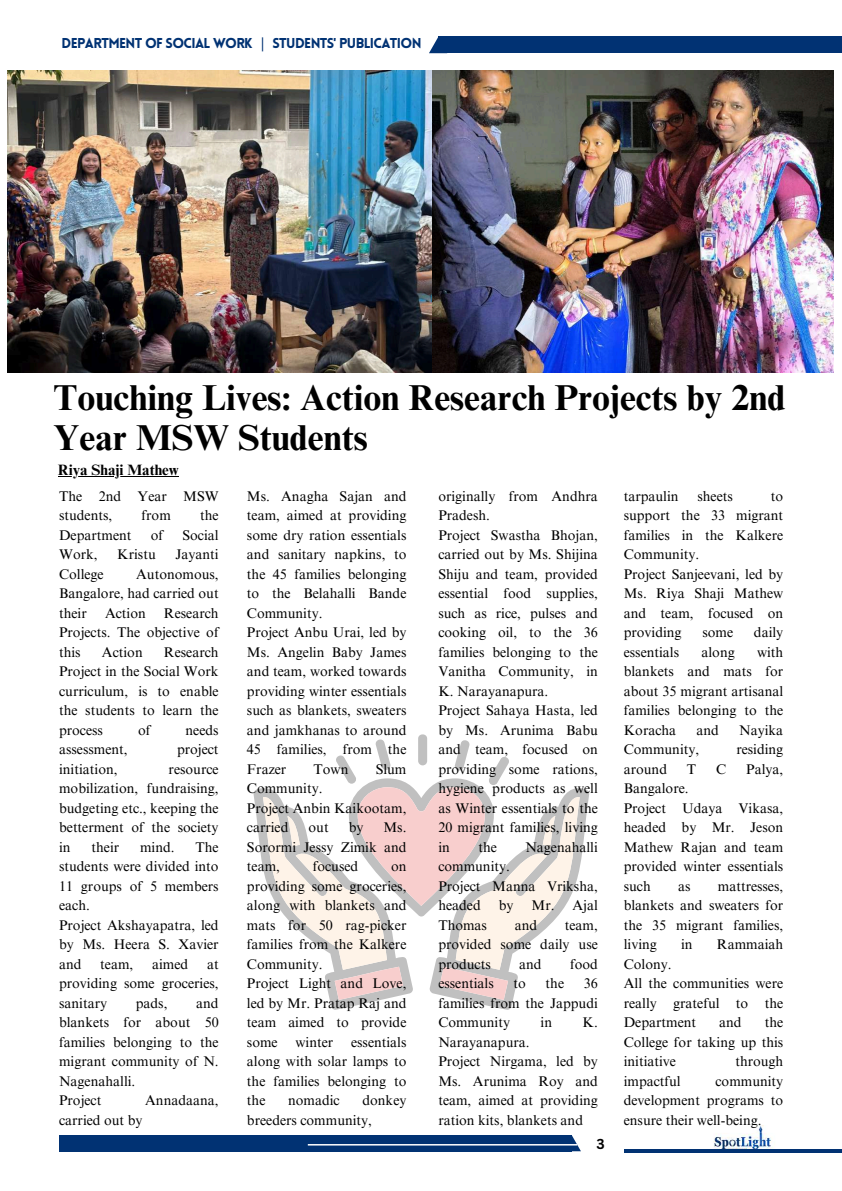
<style>
.page{position:relative;width:842px;height:1191px;background:#fff}
.page>*{position:absolute;margin:0;border:0;box-sizing:border-box;transform-origin:0 0}
.t1{font:700 36px/40.5px "Times NRMT Pro";color:#000}
.t2{font:700 15px "Times NRMT Pro";color:#000}
.t3{font:14px/19.5px "Times NRMT Pro";color:#000;text-align:justify}
.t4{font:900 14px "Lovelo";letter-spacing:-.045em;color:#013273}
.t5{font:700 14px "Canva Sans";color:#000}
.s1{font-family:"Noto Sans";font-weight:400}
</style>
<div class="page">
<img style="left:713px;top:1125px;width:60px;height:24px">
<svg style="left:572px;top:1135px;width:9px;height:16px"></svg>
<div style="left:59px;top:1135px;width:513px;height:16px;background:#013273"></div>
<hr style="left:624px;top:1149px;width:218px;height:3px;background:#013273">
<hr style="left:308px;top:1143px;width:269px;height:2px;background:#fff">
<div style="left:438px;top:37px;width:404px;height:16px;background:#013273"></div>
<svg style="left:429px;top:37px;width:9px;height:16px"></svg>
<img style="left:7px;top:70px;width:826px;height:302px">
<svg style="left:253px;top:734px;width:336px;height:275px"></svg>
<svg style="left:263px;top:787px;width:317px;height:212px"></svg>
<hr style="left:58px;top:476px;width:121px;height:1px;background:#000">
<p class="t4" style="left:62px;top:38px;width:361px">DEPARTMENT OF SOCIAL WORK <span class="s1">|</span> STUDENTs' PUBLICATION</p>
<h1 class="t1" style="left:54px;top:381px;width:733px">Touching Lives: Action Research Projects by 2nd<br>Year MSW Students</h1>
<p class="t2" style="left:58px;top:464px;width:122px">Riya Shaji Mathew</p>
<p class="t3" style="left:247px;top:487px;width:161px;text-align:left">Ms. Anagha Sajan and team, aimed at providing some dry ration essentials and sanitary napkins, to the 45 families belonging to the Belahalli Bande<br>Community.<br>Project Anbu Urai, led by<br>Ms. Angelin Baby James and team, worked towards providing winter essentials such as blankets, sweaters and jamkhanas to around<br>45 families, from the<br>Frazer</p>
<p class="t3" style="left:438px;top:487px;width:161px;text-align:left">originally from Andhra<br>Pradesh.<br>Project Swastha Bhojan, carried out by Ms. Shijina<br>Shiju and team, provided essential food supplies, such as rice, pulses and cooking oil, to the 36 families belonging to the<br>Vanitha Community, in<br>K. Narayanapura.<br>Project Sahaya Hasta, led by Ms. Arunima Babu and team, focused on providing some rations, hygiene products as well as Winter essentials to the<br>20 migrant families, living in</p>
<p class="t3" style="left:624px;top:487px;width:56px">tarpaulin</p>
<p class="t3" style="left:697px;top:487px;width:37px">sheets</p>
<p class="t3" style="left:59px;top:487px;width:161px">The 2nd Year MSW students,</p>
<p class="t3" style="left:624px;top:487px;width:161px;text-align:left;text-indent:147px">to support the 33 migrant families in the Kalkere<br>Community.<br>Project Sanjeevani, led by<br>Ms. Riya Shaji Mathew and team, focused on providing</p>
<p class="t3" style="left:142px;top:507px;width:31px">from</p>
<p class="t3" style="left:200px;top:507px;width:20px">the</p>
<p class="t3" style="left:59px;top:526px;width:74px">Department</p>
<p class="t3" style="left:151px;top:526px;width:14px">of</p>
<p class="t3" style="left:182px;top:526px;width:38px">Social</p>
<p class="t3" style="left:59px;top:546px;width:40px">Work,</p>
<p class="t3" style="left:117px;top:546px;width:40px">Kristu</p>
<p class="t3" style="left:175px;top:546px;width:45px">Jayanti</p>
<p class="t3" style="left:59px;top:565px;width:46px">College</p>
<p class="t3" style="left:59px;top:565px;width:161px;text-indent:77px">Autonomous, Bangalore, had carried out their</p>
<p class="t3" style="left:105px;top:604px;width:42px">Action</p>
<p class="t3" style="left:59px;top:604px;width:161px;text-indent:105px">Research Projects. The objective of this</p>
<p class="t3" style="left:702px;top:624px;width:32px">some</p>
<p class="t3" style="left:754px;top:624px;width:31px">daily</p>
<p class="t3" style="left:102px;top:643px;width:42px">Action</p>
<p class="t3" style="left:624px;top:643px;width:161px;text-indent:133px">with blankets and mats for about 35 migrant artisanal families belonging to the Koracha</p>
<p class="t3" style="left:624px;top:643px;width:57px">essentials</p>
<p class="t3" style="left:701px;top:643px;width:35px">along</p>
<p class="t3" style="left:59px;top:643px;width:161px;text-indent:105px">Research Project in the Social Work curriculum, is to enable the students to learn the process</p>
<p class="t3" style="left:696px;top:721px;width:24px">and</p>
<p class="t3" style="left:739px;top:721px;width:46px">Nayika</p>
<p class="t3" style="left:624px;top:741px;width:77px">Community,</p>
<p class="t3" style="left:736px;top:741px;width:48px">residing</p>
<p class="t3" style="left:624px;top:760px;width:45px">around</p>
<p class="t3" style="left:687px;top:760px;width:11px">T</p>
<p class="t3" style="left:716px;top:760px;width:12px">C</p>
<p class="t3" style="left:746px;top:760px;width:39px">Palya,</p>
<p class="t3" style="left:624px;top:780px;width:161px;text-align:left">Bangalore.<br>Project Udaya Vikasa, headed by Mr. Jeson<br>Mathew Rajan and team provided winter essentials such</p>
<p class="t3" style="left:138px;top:721px;width:14px">of</p>
<p class="t3" style="left:186px;top:721px;width:35px">needs</p>
<p class="t3" style="left:59px;top:741px;width:70px">assessment,</p>
<p class="t3" style="left:177px;top:741px;width:43px">project</p>
<p class="t3" style="left:59px;top:760px;width:60px">initiation,</p>
<p class="t3" style="left:314px;top:760px;width:36px">Town</p>
<p class="t3" style="left:376px;top:760px;width:32px">Slum</p>
<p class="t3" style="left:247px;top:780px;width:161px;text-align:left">Community.<br>Project Anbin Kaikootam, carried</p>
<p class="t3" style="left:59px;top:760px;width:161px;text-indent:109px">resource mobilization, fundraising, budgeting etc., keeping the betterment of the society in</p>
<p class="t3" style="left:309px;top:819px;width:22px">out</p>
<p class="t3" style="left:349px;top:819px;width:16px">by</p>
<p class="t3" style="left:247px;top:819px;width:161px;text-indent:136px">Ms.<br>Sorormi Jessy Zimik and team,</p>
<p class="t3" style="left:92px;top:838px;width:29px">their</p>
<p class="t3" style="left:140px;top:838px;width:36px">mind.</p>
<p class="t3" style="left:478px;top:838px;width:20px">the</p>
<p class="t3" style="left:525px;top:838px;width:74px">Nagenahalli</p>
<p class="t3" style="left:438px;top:858px;width:161px;text-align:left">community.<br>Project Manna Vriksha, headed</p>
<p class="t3" style="left:59px;top:838px;width:161px;text-indent:136px">The students were divided into 11 groups of 5 members each.</p>
<p class="t3" style="left:313px;top:858px;width:47px">focused</p>
<p class="t3" style="left:247px;top:858px;width:161px;text-align:left;text-indent:144px">on providing some groceries, along with blankets and mats for 50 rag-picker families from the Kalkere<br>Community.<br>Project Light and Love, led by Mr. Pratap Raj and team aimed to provide some</p>
<p class="t3" style="left:624px;top:877px;width:161px;text-indent:94px">mattresses, blankets and sweaters for the 35 migrant families, living</p>
<p class="t3" style="left:678px;top:877px;width:14px">as</p>
<p class="t3" style="left:499px;top:897px;width:16px">by</p>
<p class="t3" style="left:531px;top:897px;width:68px">Mr. Ajal</p>
<p class="t3" style="left:59px;top:916px;width:161px">Project Akshayapatra, led by Ms. Heera S. Xavier and</p>
<p class="t3" style="left:438px;top:916px;width:50px">Thomas</p>
<p class="t3" style="left:515px;top:916px;width:24px">and</p>
<p class="t3" style="left:438px;top:916px;width:161px;text-indent:126px">team, provided some daily use products</p>
<p class="t3" style="left:681px;top:936px;width:13px">in</p>
<p class="t3" style="left:717px;top:936px;width:68px">Rammaiah</p>
<p class="t3" style="left:624px;top:955px;width:161px;text-align:left">Colony.<br>All the communities were really grateful to the<br>Department</p>
<p class="t3" style="left:100px;top:955px;width:35px">team,</p>
<p class="t3" style="left:152px;top:955px;width:38px">aimed</p>
<p class="t3" style="left:519px;top:955px;width:24px">and</p>
<p class="t3" style="left:570px;top:955px;width:29px">food</p>
<p class="t3" style="left:59px;top:955px;width:161px;text-indent:148px">at providing some groceries, sanitary</p>
<p class="t3" style="left:438px;top:975px;width:57px">essentials</p>
<p class="t3" style="left:513px;top:975px;width:14px">to</p>
<p class="t3" style="left:546px;top:975px;width:20px">the</p>
<p class="t3" style="left:438px;top:975px;width:161px;text-indent:146px">36 families from the Jappudi Community</p>
<p class="t3" style="left:59px;top:994px;width:161px;text-align:left;text-indent:137px">and blankets for about 50 families belonging to the migrant community of N.<br>Nagenahalli.<br>Project</p>
<p class="t3" style="left:136px;top:994px;width:33px">pads,</p>
<p class="t3" style="left:541px;top:1014px;width:13px">in</p>
<p class="t3" style="left:583px;top:1014px;width:17px">K.</p>
<p class="t3" style="left:438px;top:1033px;width:161px;text-align:left">Narayanapura.<br>Project Nirgama, led by<br>Ms. Arunima Roy and team, aimed at providing ration kits, blankets and</p>
<p class="t3" style="left:624px;top:1014px;width:161px;text-indent:141px">the College for taking up this initiative</p>
<p class="t3" style="left:719px;top:1014px;width:24px">and</p>
<p class="t3" style="left:247px;top:1033px;width:161px;text-indent:104px">essentials along with solar lamps to the families belonging to the</p>
<p class="t3" style="left:296px;top:1033px;width:39px">winter</p>
<p class="t3" style="left:735px;top:1053px;width:49px">through</p>
<p class="t3" style="left:624px;top:1072px;width:58px">impactful</p>
<p class="t3" style="left:624px;top:1072px;width:161px;text-indent:92px">community development programs to ensure their well-being.</p>
<p class="t3" style="left:288px;top:1092px;width:53px">nomadic</p>
<p class="t3" style="left:247px;top:1092px;width:161px;text-indent:115px">donkey breeders community,</p>
<p class="t3" style="left:145px;top:1092px;width:75px">Annadaana,</p>
<p class="t3" style="left:59px;top:1111px;width:85px">carried out by</p>
<p class="t5" style="left:596px;top:1134px;width:10px">3</p>
</div>
